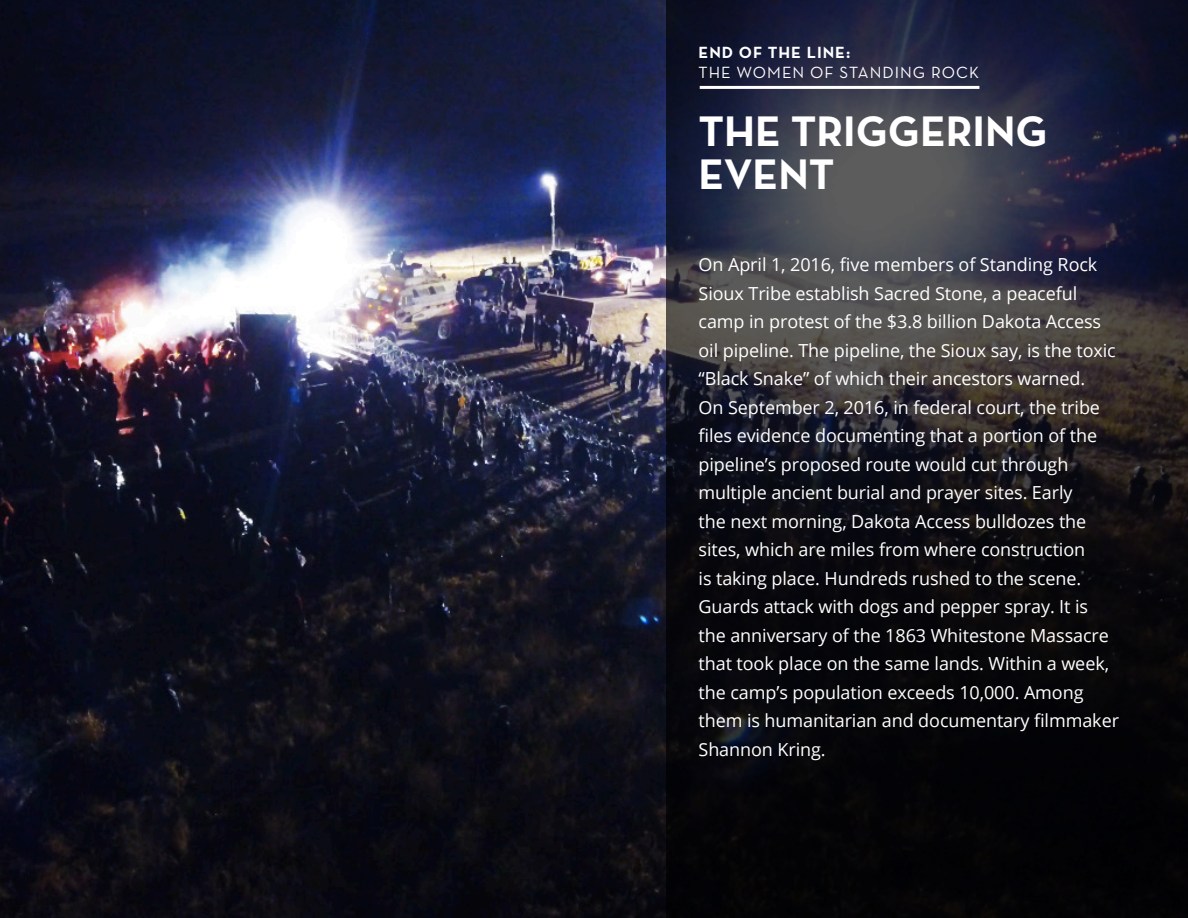
<style>
.page{position:relative;width:1188px;height:918px;background:#fff}
.page>*{position:absolute;margin:0;border:0;box-sizing:border-box;transform-origin:0 0}
.t1{font:700 43.5px/43.2px "Neutra Text";color:#fff}
.t2{font:18px/28.5px "Open Sans";letter-spacing:-.005em;color:#fff}
.t3{font:16.5px/19.8px "Neutra Text";letter-spacing:.06em;color:#fff}
.s1{font-weight:700}
</style>
<div class="page">
<img style="left:0;top:0;width:666px;height:918px">
<svg style="left:666px;top:0;width:522px;height:918px;background:#1b1b23"></svg>
<hr style="left:700px;top:86px;width:279px;height:3px;background:#fff">
<p class="t3" style="left:699px;top:43px;width:282px"><span class="s1">END OF THE LINE:<br></span>THE WOMEN OF STANDING ROCK</p>
<p class="t1" style="left:699px;top:108px;width:351px">THE TRIGGERING<br>EVENT</p>
<p class="t2" style="left:699px;top:250px;width:422px">On April 1, 2016, five members of Standing Rock Sioux Tribe establish Sacred Stone, a peaceful camp in protest of the $3.8 billion Dakota Access oil pipeline. The pipeline, the Sioux say, is the toxic “Black Snake” of which their ancestors warned.<br>On September 2, 2016, in federal court, the tribe files evidence documenting that a portion of the pipeline’s proposed route would cut through multiple ancient burial and prayer sites. Early<br>the next morning, Dakota Access bulldozes the sites, which are miles from where construction<br>is taking place. Hundreds rushed to the scene.<br>Guards attack with dogs and pepper spray. It is the anniversary of the 1863 Whitestone Massacre that took place on the same lands. Within a week, the camp’s population exceeds 10,000. Among them is humanitarian and documentary filmmaker Shannon Kring.</p>
</div>
